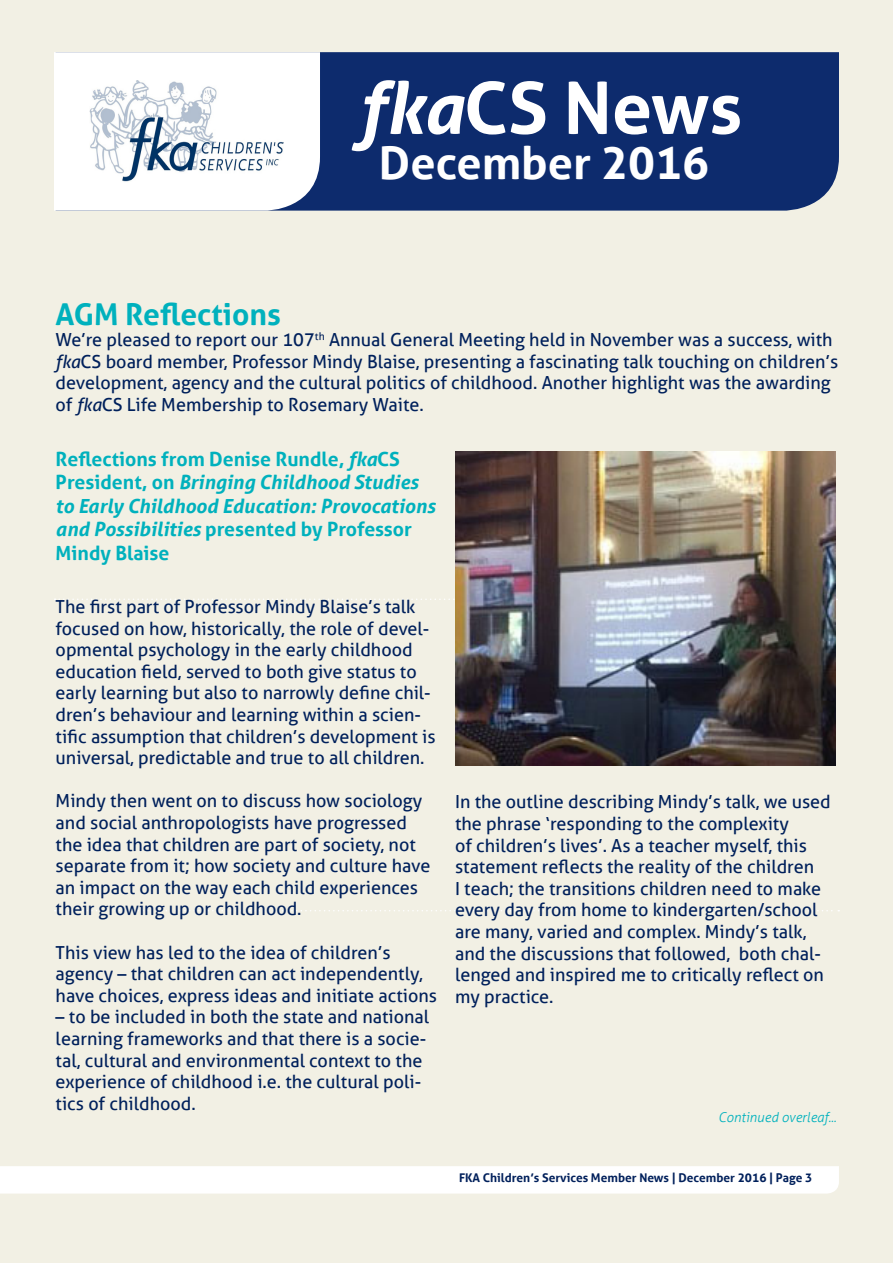
<style>
.page{position:relative;width:893px;height:1263px;background:#f2f0e4}
.page>*{position:absolute;margin:0;border:0;box-sizing:border-box;transform-origin:0 0}
.t1{font:700 72px "Aller";color:#fff}
.t2{font:700 45px "Aller";color:#fff}
.t3{font:700 30px "Aller";color:#00b1bd}
.t4{font:italic 700 19.5px/23.4px "Aller";color:#00b1bd}
.t5{font:18px/21.6px "Aller";color:#00205b}
.t6{font:italic 300 13.5px "Aller";color:#00b1bd}
.t7{font:700 12px "Aller";color:#00205b}
.s1{font-style:italic}
.s2{font-style:normal}
</style>
<div class="page">
<svg style="left:55px;top:598px;width:782px;height:2px"></svg>
<svg style="left:55px;top:910px;width:784px;height:1px"></svg>
<div style="left:0;top:1166px;width:839px;height:27px;background:#fff"></div>
<svg style="left:54px;top:52px;width:783px;height:159px;background:#41598c"></svg>
<img style="left:90px;top:81px;width:194px;height:101px">
<img style="left:455px;top:451px;width:380px;height:314px">
<p class="t1" style="left:359px;top:64px;width:385px"><span class="s1">fka</span>CS News</p>
<p class="t2" style="left:379px;top:135px;width:332px">December 2016</p>
<p class="t3" style="left:56px;top:295px;width:227px">AGM Reflections</p>
<p class="t5" style="left:56px;top:329px;width:784px">We’re pleased to report our 107<sup>th</sup> Annual General Meeting held in November was a success, with <span class="s1">fka</span>CS board member, Professor Mindy Blaise, presenting a fascinating talk touching on children’s development, agency and the cultural politics of childhood. Another highlight was the awarding of <span class="s1">fka</span>CS Life Membership to Rosemary Waite.</p>
<p class="t4" style="left:56px;top:447px;width:381px"><span class="s2">Reflections from Denise Rundle,</span> fka<span class="s2">CS President, on</span> Bringing Childhood Studies to Early Childhood Education: Provocations and Possibilities <span class="s2">presented by Professor Mindy Blaise</span></p>
<p class="t5" style="left:56px;top:596px;width:381px">The first part of Professor Mindy Blaise’s talk focused on how, historically, the role of devel&shy;opmental psychology in the early childhood education field, served to both give status to early learning but also to narrowly define chil&shy;dren’s behaviour and learning within a scien&shy;tific assumption that children’s development is universal, predictable and true to all children.</p>
<p class="t5" style="left:56px;top:790px;width:376px">Mindy then went on to discuss how sociology and social anthropologists have progressed the idea that children are part of society, not separate from it; how society and culture have an impact on the way each child experiences their growing up or childhood.</p>
<p class="t5" style="left:56px;top:941px;width:383px">This view has led to the idea of children’s agency – that children can act independently, have choices, express ideas and initiate actions</p>
<p class="t5" style="left:56px;top:1006px;width:375px">– to be included in both the state and national learning frameworks and that there is a socie&shy;tal, cultural and environmental context to the experience of childhood i.e. the cultural poli&shy;tics of childhood.</p>
<p class="t5" style="left:455px;top:791px;width:377px">In the outline describing Mindy’s talk, we used the phrase ‘responding to the complexity<br>of children’s lives’. As a teacher myself, this statement reflects the reality of the children<br>I teach; the transitions children need to make every day from home to kindergarten/school are many, varied and complex. Mindy’s talk, and the discussions that followed, both chal&shy;lenged and inspired me to critically reflect on my practice.</p>
<p class="t6" style="left:718px;top:1109px;width:120px">Continued overleaf...</p>
<p class="t7" style="left:459px;top:1171px;width:355px">FKA Children’s Services Member News | December 2016 | Page 3</p>
</div>
